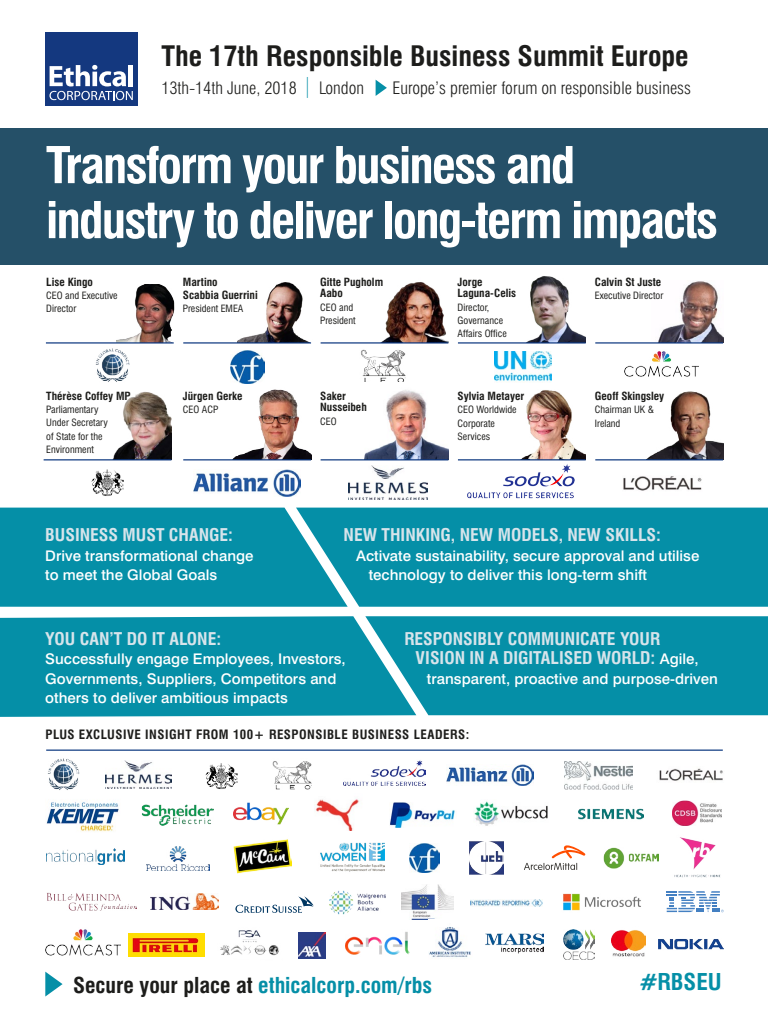
<style>
.page{position:relative;width:768px;height:1024px;background:#fff}
.page>*{position:absolute;margin:0;border:0;box-sizing:border-box;transform-origin:0 0}
.t1{font:700 condensed 49.4px/55px "Swiss 721 BT";letter-spacing:-.04em;color:#fff}
.t2{font:700 condensed 27.5px "Swiss 721 BT";color:#1d1d1b}
.t3{font:700 condensed 22.6px "Swiss 721 BT";color:#058fa7}
.t4{font:700 condensed 21.4px "Swiss 721 BT";color:#058fa7}
.t5{font:700 condensed 17.1px/19.6px "Swiss 721 BT";color:#d7e4eb}
.t6{font:300 condensed 16.8px "Swiss 721 BT";color:#1d1d1b}
.t7{font:500 14.7px/19.6px "Swiss 721 BT";color:#fff}
.t8{font:700 condensed 12.6px "Swiss 721 BT";letter-spacing:.04em;color:#1d1d1b}
.t9{font:700 condensed 11px/11.6px "Swiss 721 BT";color:#1d1d1b}
.t10{font:condensed 9.8px/13.4px "Swiss 721 BT";color:#1d1d1b}
.s1{font-size:21px;color:#058fa7}
.s2{font-weight:500;font-stretch:normal;font-size:14.7px;color:#fff}
.s3{color:#1d1d1b}
</style>
<div class="page">
<img style="left:116px;top:284px;width:59px;height:58px">
<img style="left:113px;top:391px;width:58px;height:68px">
<img style="left:521px;top:390px;width:65px;height:69px">
<img style="left:233px;top:389px;width:78px;height:70px">
<img style="left:365px;top:390px;width:83px;height:69px">
<img style="left:646px;top:391px;width:77px;height:68px">
<img style="left:238px;top:282px;width:74px;height:61px">
<img style="left:381px;top:282px;width:67px;height:60px">
<img style="left:527px;top:276px;width:59px;height:66px">
<img style="left:658px;top:281px;width:65px;height:61px">
<div style="left:0;top:508px;width:296px;height:99px;background:#058fa7"></div>
<div style="left:296px;top:508px;width:472px;height:99px;background:#058fa7"></div>
<div style="left:0;top:616px;width:416px;height:101px;background:#058fa7"></div>
<div style="left:365px;top:616px;width:403px;height:99px;background:#058fa7"></div>
<div style="left:0;top:128px;width:768px;height:137px;background:#255068"></div>
<div style="left:46px;top:32px;width:92px;height:74px;background:#14387f"></div>
<svg style="left:49px;top:65px;width:84px;height:35px"></svg>
<svg style="left:45px;top:972px;width:18px;height:25px"></svg>
<hr style="left:46px;top:750px;width:677px;height:1px;background:#0d3880">
<hr style="left:46px;top:342px;width:128px;height:2px;background:#0d3880">
<hr style="left:458px;top:459px;width:128px;height:1px;background:#0d3880">
<hr style="left:183px;top:342px;width:128px;height:2px;background:#0d3880">
<hr style="left:183px;top:459px;width:128px;height:1px;background:#0d3880">
<hr style="left:321px;top:342px;width:127px;height:2px;background:#0d3880">
<hr style="left:321px;top:459px;width:127px;height:1px;background:#0d3880">
<hr style="left:458px;top:342px;width:128px;height:2px;background:#0d3880">
<hr style="left:44px;top:459px;width:127px;height:1px;background:#0d3880">
<hr style="left:595px;top:342px;width:128px;height:2px;background:#0d3880">
<hr style="left:595px;top:459px;width:128px;height:1px;background:#0d3880">
<img style="left:401px;top:884px;width:52px;height:35px">
<svg style="left:376px;top:80px;width:11px;height:16px"></svg>
<img style="left:91px;top:469px;width:33px;height:27px">
<img style="left:205px;top:763px;width:33px;height:26px">
<img style="left:230px;top:350px;width:34px;height:33px">
<img style="left:410px;top:844px;width:29px;height:29px">
<img style="left:361px;top:349px;width:45px;height:33px">
<img style="left:272px;top:761px;width:40px;height:29px">
<img style="left:467px;top:464px;width:107px;height:35px">
<img style="left:344px;top:760px;width:81px;height:26px">
<img style="left:193px;top:469px;width:108px;height:27px">
<img style="left:446px;top:764px;width:87px;height:22px">
<img style="left:564px;top:761px;width:68px;height:28px">
<img style="left:623px;top:476px;width:79px;height:15px">
<img style="left:659px;top:768px;width:64px;height:13px">
<img style="left:429px;top:927px;width:42px;height:30px">
<img style="left:674px;top:837px;width:46px;height:41px">
<img style="left:330px;top:890px;width:56px;height:25px">
<svg style="left:524px;top:845px;width:61px;height:25px"></svg>
<img style="left:147px;top:847px;width:63px;height:24px">
<img style="left:46px;top:849px;width:79px;height:16px">
<img style="left:47px;top:893px;width:89px;height:18px">
<img style="left:151px;top:894px;width:68px;height:16px">
<img style="left:320px;top:843px;width:64px;height:29px">
<img style="left:105px;top:760px;width:66px;height:28px">
<img style="left:349px;top:466px;width:79px;height:33px">
<img style="left:611px;top:930px;width:34px;height:27px">
<img style="left:658px;top:939px;width:66px;height:11px">
<img style="left:299px;top:933px;width:26px;height:25px">
<img style="left:220px;top:930px;width:59px;height:26px">
<img style="left:45px;top:929px;width:76px;height:27px">
<img style="left:624px;top:351px;width:75px;height:26px">
<img style="left:469px;top:841px;width:34px;height:34px">
<img style="left:471px;top:899px;width:71px;height:7px">
<svg style="left:667px;top:891px;width:57px;height:21px"></svg>
<img style="left:345px;top:932px;width:65px;height:23px">
<img style="left:234px;top:802px;width:55px;height:23px">
<img style="left:46px;top:802px;width:73px;height:30px">
<img style="left:579px;top:808px;width:65px;height:12px">
<img style="left:315px;top:799px;width:44px;height:32px">
<img style="left:141px;top:804px;width:72px;height:21px">
<img style="left:95px;top:348px;width:35px;height:34px">
<img style="left:47px;top:758px;width:33px;height:32px">
<img style="left:390px;top:802px;width:65px;height:25px">
<img style="left:474px;top:801px;width:74px;height:25px">
<img style="left:604px;top:848px;width:55px;height:20px">
<img style="left:128px;top:933px;width:77px;height:24px">
<img style="left:563px;top:893px;width:78px;height:18px">
<img style="left:563px;top:930px;width:32px;height:29px">
<img style="left:672px;top:800px;width:50px;height:26px">
<img style="left:485px;top:933px;width:59px;height:21px">
<img style="left:234px;top:839px;width:58px;height:35px">
<svg style="left:235px;top:896px;width:79px;height:17px"></svg>
<img style="left:495px;top:351px;width:56px;height:31px">
<h2 class="t2" style="left:161px;top:39px;width:529px">The 17th Responsible Business Summit Europe</h2>
<p class="t6" style="left:161px;top:78px;width:204px">13th-14th June, 2018 <span class="s1">|</span> London</p>
<p class="t6" style="left:393px;top:78px;width:300px">Europe’s premier forum on responsible business</p>
<h1 class="t1" style="left:46px;top:138px;width:674px">Transform your business and industry to deliver long-term impacts</h1>
<p class="t9" style="left:46px;top:276px;width:48px">Lise Kingo</p>
<p class="t10" style="left:46px;top:289px;width:73px">CEO and Executive<br>Director</p>
<p class="t9" style="left:46px;top:390px;width:86px">Thérèse Coffey MP</p>
<p class="t10" style="left:46px;top:403px;width:63px">Parliamentary<br>Under Secretary of State for the<br>Environment</p>
<p class="t9" style="left:183px;top:275px;width:76px;line-height:13.4px">Martino<br>Scabbia Guerrini</p>
<p class="t10" style="left:183px;top:302px;width:62px">President EMEA</p>
<p class="t9" style="left:183px;top:390px;width:61px">Jürgen Gerke</p>
<p class="t10" style="left:183px;top:403px;width:37px">CEO ACP</p>
<p class="t5" style="left:45px;top:525px;width:189px">BUSINESS MUST CHANGE:</p>
<p class="t7" style="left:45px;top:546px;width:210px">Drive transformational change to meet the Global Goals</p>
<p class="t9" style="left:320px;top:276px;width:65px">Gitte Pugholm<br>Aabo</p>
<p class="t10" style="left:320px;top:300px;width:37px">CEO and<br>President</p>
<p class="t9" style="left:320px;top:390px;width:48px">Saker<br>Nusseibeh</p>
<p class="t10" style="left:320px;top:415px;width:18px">CEO</p>
<p class="t9" style="left:458px;top:276px;width:60px">Jorge<br>Laguna-Celis</p>
<p class="t10" style="left:458px;top:300px;width:51px">Director,<br>Governance<br>Affairs Office</p>
<p class="t9" style="left:458px;top:390px;width:68px">Sylvia Metayer</p>
<p class="t10" style="left:458px;top:403px;width:61px">CEO Worldwide<br>Corporate<br>Services</p>
<p class="t9" style="left:595px;top:276px;width:68px">Calvin St Juste</p>
<p class="t10" style="left:595px;top:289px;width:70px">Executive Director</p>
<p class="t9" style="left:595px;top:390px;width:71px">Geoff Skingsley</p>
<p class="t10" style="left:595px;top:403px;width:61px">Chairman UK &amp;<br>Ireland</p>
<p class="t5" style="left:344px;top:525px;width:319px">NEW THINKING, NEW MODELS, NEW SKILLS:</p>
<p class="t7" style="left:369px;top:546px;width:332px;text-indent:-13px">Activate sustainability, secure approval and utilise technology to deliver this long-term shift</p>
<p class="t5" style="left:45px;top:629px;width:177px">YOU CAN’T DO IT ALONE:</p>
<p class="t7" style="left:45px;top:649px;width:302px">Successfully engage Employees, Investors,<br>Governments, Suppliers, Competitors and others to deliver ambitious impacts</p>
<p class="t5" style="left:416px;top:629px;width:285px;text-indent:-11px">RESPONSIBLY COMMUNICATE YOUR<br>VISION IN A DIGITALISED WORLD: <span class="s2">Agile,</span></p>
<p class="t7" style="left:427px;top:669px;width:293px">transparent, proactive and purpose-driven</p>
<p class="t8" style="left:45px;top:727px;width:425px">PLUS EXCLUSIVE INSIGHT FROM 100+ RESPONSIBLE BUSINESS LEADERS:</p>
<h3 class="t4" style="left:73px;top:972px;width:361px"><span class="s3">Secure your place at</span> ethicalcorp.com/rbs</h3>
<h3 class="t3" style="left:640px;top:968px;width:84px">#RBSEU</h3>
</div>
